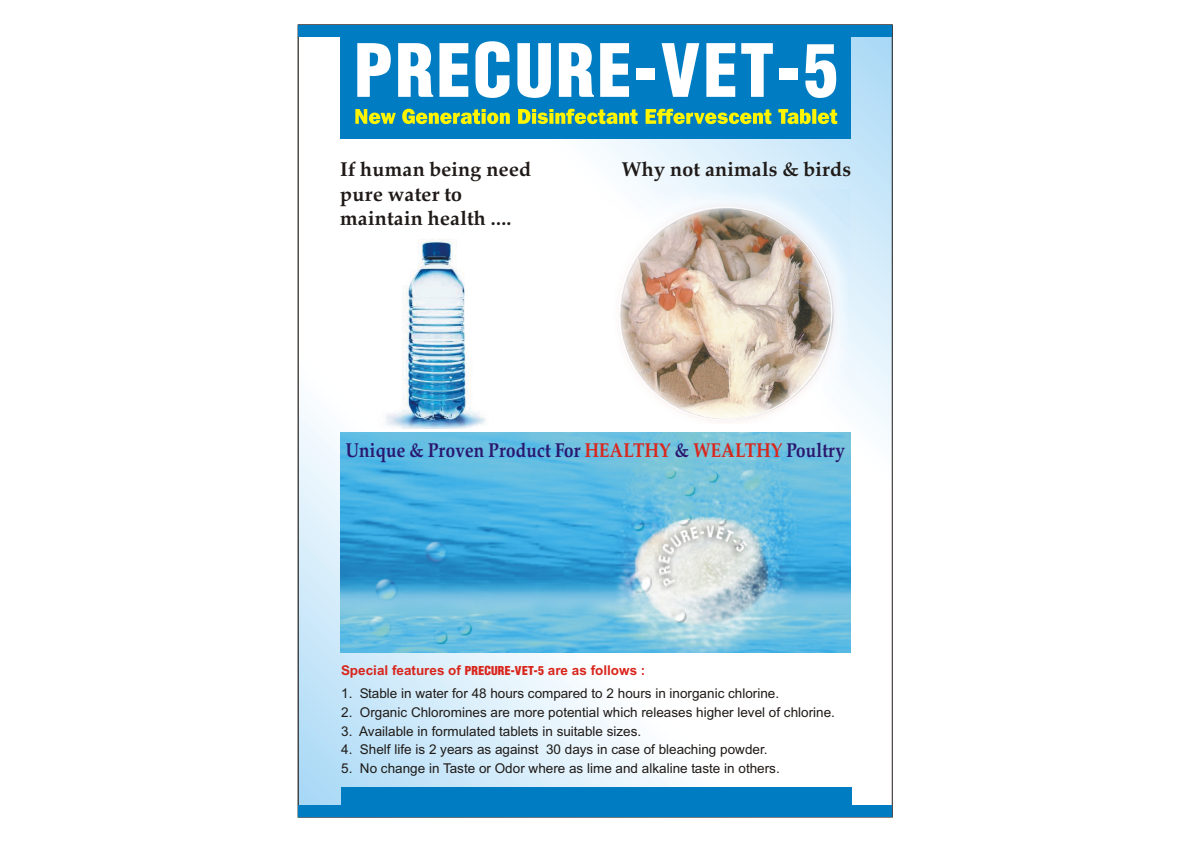
<style>
.page{position:relative;width:1191px;height:842px;background:#fff}
.page>*{position:absolute;margin:0;border:0;box-sizing:border-box;transform-origin:0 0}
.t1{font:80.6px "Helvetica Condensed Black Se";letter-spacing:.03em;color:#fff;scale:.96 1}
.t2{font:700 20px/24.5px "Zapf Calligr BT";letter-spacing:.01em;color:#1f1a17}
.t3{font:700 20px "Zapf Calligr BT";letter-spacing:.01em;color:#291770;scale:.87 1}
.t4{font:13.5px "Arial";color:#1f1a17}
.t5{font:700 13.5px "Arial";color:#d9261c}
.s1{color:#d9261c}
.s2{font-family:"Helvetica Condensed Black Se";font-weight:400}
</style>
<div class="page">
<svg style="left:300px;top:36px;width:590px;height:770px"></svg>
<div style="left:298px;top:25px;width:594px;height:11px;background:#007dc2"></div>
<div style="left:298px;top:806px;width:594px;height:11px;background:#007dc2"></div>
<div style="left:340px;top:25px;width:510px;height:113px;background:#007dc2"></div>
<div style="left:341px;top:787px;width:510px;height:30px;background:#007dc2"></div>
<svg style="left:355px;top:109px;width:482px;height:15px"></svg>
<img style="left:600px;top:189px;width:250px;height:244px">
<img style="left:613px;top:203px;width:224px;height:221px">
<img style="left:341px;top:433px;width:509px;height:220px">
<img style="left:377px;top:238px;width:117px;height:191px">
<img style="left:653px;top:520px;width:98px;height:74px">
<img style="left:657px;top:525px;width:93px;height:63px">
<h1 class="t1" style="left:354px;top:41px;width:505px">PRECURE-VET-5</h1>
<h2 class="t2" style="left:340px;top:159px;width:193px">If human being need pure water to maintain health ....</h2>
<h2 class="t2" style="left:622px;top:159px;width:231px">Why not animals &amp; birds</h2>
<h2 class="t3" style="left:346px;top:441px;width:575px">Unique &amp; Proven Product For <span class="s1">HEALTHY</span> &amp; <span class="s1">WEALTHY</span> Poultry</h2>
<p class="t5" style="left:341px;top:666px;width:306px">Special features of <span class="s2">PRECURE-VET-5</span> are as follows :</p>
<p class="t4" style="left:341px;top:688px;width:439px">1. Stable in water for 48 hours compared to 2 hours in inorganic chlorine.</p>
<p class="t4" style="left:341px;top:707px;width:495px">2. Organic Chloromines are more potential which releases higher level of chlorine.</p>
<p class="t4" style="left:341px;top:726px;width:302px">3. Available in formulated tablets in suitable sizes.</p>
<p class="t4" style="left:341px;top:744px;width:428px">4. Shelf life is 2 years as against 30 days in case of bleaching powder.</p>
<p class="t4" style="left:341px;top:763px;width:440px">5. No change in Taste or Odor where as lime and alkaline taste in others.</p>
</div>
